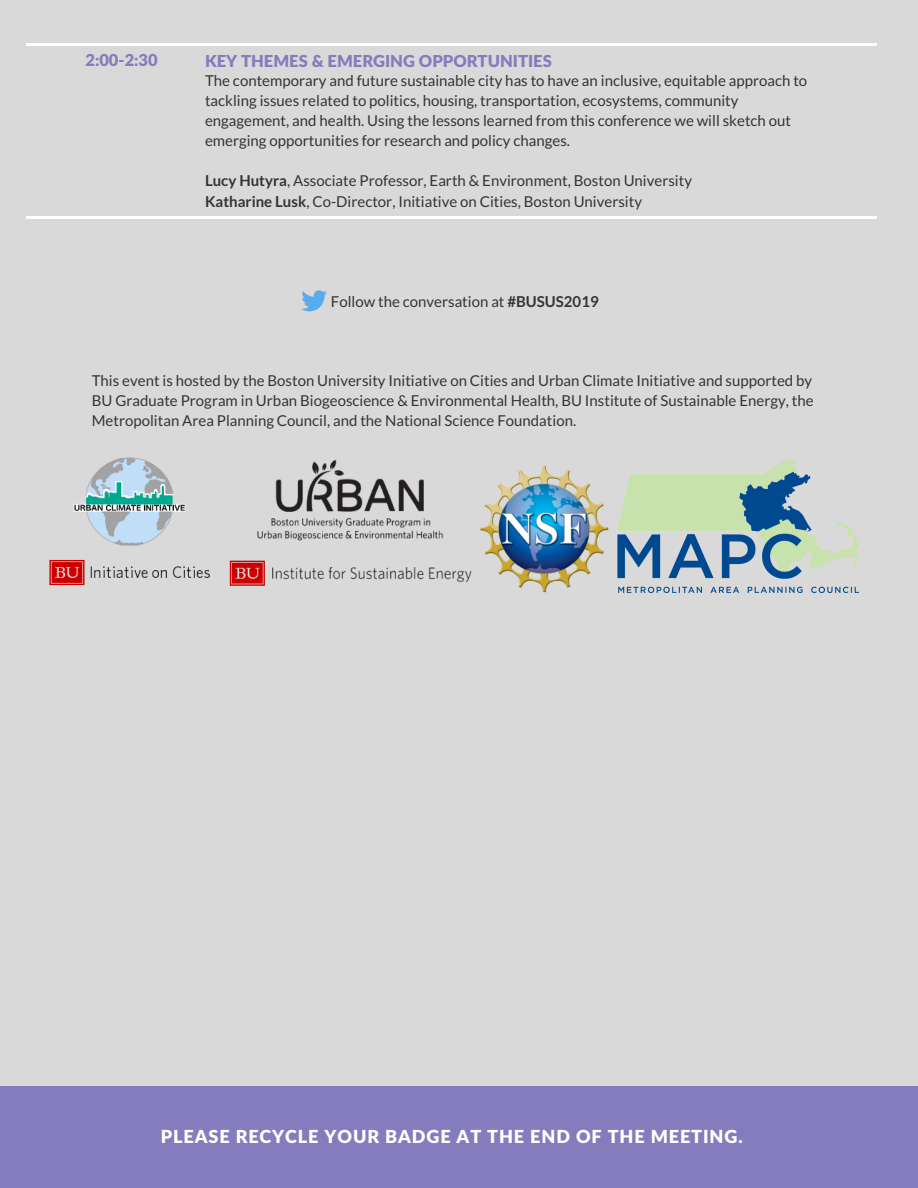
<style>
.page{position:relative;width:918px;height:1188px;background:#d9d9d9}
.page>*{position:absolute;margin:0;border:0;box-sizing:border-box;transform-origin:0 0}
.t1{font:900 18px "Lato Latin";letter-spacing:.05em;color:#fff}
.t2{font:900 16.5px "Lato Latin";color:#857cbd}
.t3{font:15px/20.1px "Lato";color:#343431}
.s1{font-weight:700}
</style>
<div class="page">
<div style="left:0;top:1086px;width:918px;height:102px;background:#857cbd"></div>
<hr style="left:26px;top:43px;width:851px;height:2px;background:#fff">
<img style="left:49px;top:457px;width:423px;height:129px">
<img style="left:479px;top:465px;width:130px;height:128px">
<img style="left:618px;top:459px;width:241px;height:133px">
<img style="left:301px;top:290px;width:26px;height:22px">
<hr style="left:26px;top:217px;width:851px;height:2px;background:#fff">
<p class="t2" style="left:85px;top:49px;width:74px">2:00-2:30</p>
<p class="t2" style="left:205px;top:51px;width:348px">KEY THEMES &amp; EMERGING OPPORTUNITIES</p>
<p class="t3" style="left:205px;top:70px;width:604px">The contemporary and future sustainable city has to have an inclusive, equitable approach to tackling issues related to politics, housing, transportation, ecosystems, community engagement, and health. Using the lessons learned from this conference we will sketch out emerging opportunities for research and policy changes.</p>
<p class="t3" style="left:205px;top:171px;width:489px"><span class="s1">Lucy Hutyra</span>, Associate Professor, Earth &amp; Environment, Boston University<br><span class="s1">Katharine Lusk</span>, Co-Director, Initiative on Cities, Boston University</p>
<p class="t3" style="left:331px;top:291px;width:269px">Follow the conversation at <span class="s1">#BUSUS2019</span></p>
<p class="t3" style="left:92px;top:370px;width:723px;text-align:justify">This event is hosted by the Boston University Initiative on Cities and Urban Climate Initiative and supported by BU Graduate Program in Urban Biogeoscience &amp; Environmental Health, BU Institute of Sustainable Energy, the Metropolitan Area Planning Council, and the National Science Foundation.</p>
<p class="t1" style="left:161px;top:1125px;width:583px">PLEASE RECYCLE YOUR BADGE AT THE END OF THE MEETING.</p>
</div>
